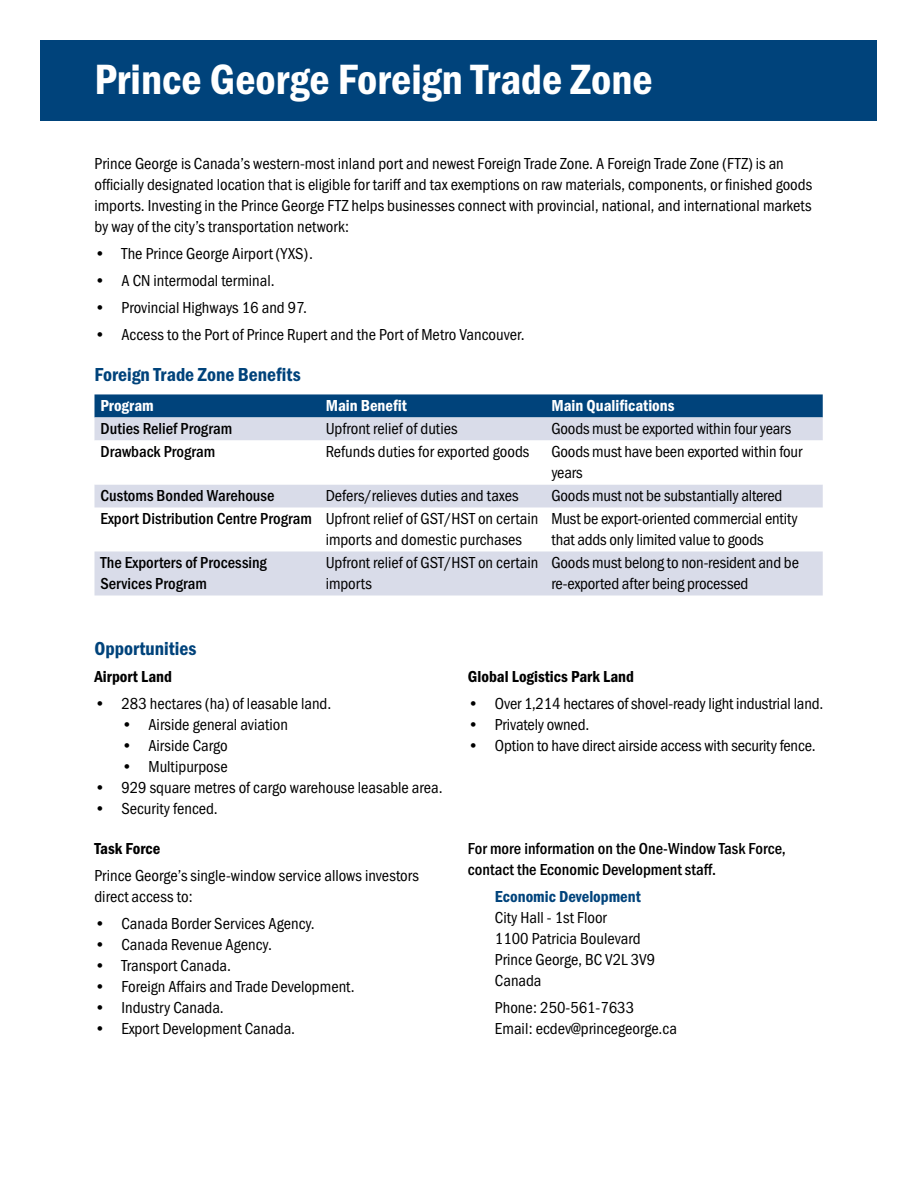
<style>
.page{position:relative;width:918px;height:1188px;background:#fff}
.page>*{position:absolute;margin:0;border:0;box-sizing:border-box;transform-origin:0 0}
.t1{font:43.95px "Franklin Gothic URW Con Dem";color:#fff}
.t2{font:19.5px "Franklin Gothic URW Con Dem";color:#00437b}
.t3{font:16.5px/21px "Franklin Gothic URW Con Boo";color:#000}
.t4{font:500 16.5px/21px "Franklin Gothic URW Con";color:#000}
.t5{font:16.5px "Franklin Gothic URW Con Dem";color:#000}
.t6{font:16.5px "Franklin Gothic URW Con Dem";color:#fff}
.t7{font:16.5px "Franklin Gothic URW Con Dem";color:#00437b}
.s1{font-family:"Franklin Gothic URW Con Boo";font-weight:400}
</style>
<div class="page">
<div style="left:40px;top:40px;width:838px;height:82px;background:#00437b"></div>
<div style="left:94px;top:394px;width:729px;height:23px;background:#00437b"></div>
<svg style="left:94px;top:417px;width:729px;height:179px;fill:#d9dce9"></svg>
<svg style="left:94px;top:440px;width:729px;height:44px"></svg>
<h1 class="t1" style="left:94px;top:50px;width:560px">Prince George Foreign Trade Zone</h1>
<p class="t3" style="left:94px;top:153px;width:719px">Prince George is Canada’s western-most inland port and newest Foreign Trade Zone. A Foreign Trade Zone (FTZ) is an officially designated location that is eligible for tariff and tax exemptions on raw materials, components, or finished goods imports. Investing in the Prince George FTZ helps businesses connect with provincial, national, and international markets by way of the city’s transportation network:</p>
<p class="t3" style="left:94px;top:243px;width:220px">• The Prince George Airport (YXS).</p>
<p class="t3" style="left:94px;top:270px;width:182px">• A CN intermodal terminal.</p>
<p class="t3" style="left:94px;top:297px;width:214px">• Provincial Highways 16 and 97.</p>
<p class="t3" style="left:94px;top:324px;width:432px">• Access to the Port of Prince Rupert and the Port of Metro Vancouver.</p>
<p class="t2" style="left:94px;top:361px;width:208px">Foreign Trade Zone Benefits</p>
<p class="t6" style="left:100px;top:395px;width:55px">Program</p>
<p class="t6" style="left:326px;top:395px;width:83px">Main Benefit</p>
<p class="t6" style="left:551px;top:395px;width:125px">Main Qualifications</p>
<p class="t4" style="left:100px;top:418px;width:133px">Duties Relief Program</p>
<p class="t3" style="left:326px;top:418px;width:134px">Upfront relief of duties</p>
<p class="t3" style="left:551px;top:418px;width:241px">Goods must be exported within four years</p>
<p class="t4" style="left:100px;top:441px;width:116px">Drawback Program</p>
<p class="t3" style="left:326px;top:441px;width:205px">Refunds duties for exported goods</p>
<p class="t3" style="left:551px;top:441px;width:252px">Goods must have been exported within four years</p>
<p class="t4" style="left:100px;top:485px;width:175px">Customs Bonded Warehouse</p>
<p class="t3" style="left:326px;top:485px;width:195px">Defers/relieves duties and taxes</p>
<p class="t3" style="left:551px;top:485px;width:233px">Goods must not be substantially altered</p>
<p class="t4" style="left:100px;top:508px;width:439px">Export Distribution Centre Program <span class="s1">Upfront relief of GST/HST on certain</span></p>
<p class="t3" style="left:326px;top:529px;width:198px">imports and domestic purchases</p>
<p class="t3" style="left:551px;top:508px;width:248px">Must be export-oriented commercial entity that adds only limited value to goods</p>
<p class="t4" style="left:100px;top:552px;width:168px">The Exporters of Processing<br>Services Program</p>
<p class="t3" style="left:326px;top:552px;width:214px">Upfront relief of GST/HST on certain imports</p>
<p class="t3" style="left:551px;top:552px;width:249px">Goods must belong to non-resident and be re-exported after being processed</p>
<p class="t2" style="left:94px;top:635px;width:103px">Opportunities</p>
<p class="t5" style="left:94px;top:665px;width:79px">Airport Land</p>
<p class="t3" style="left:94px;top:692px;width:238px">• 283 hectares (ha) of leasable land.</p>
<p class="t3" style="left:121px;top:713px;width:168px">• Airside general aviation</p>
<p class="t3" style="left:121px;top:734px;width:108px">• Airside Cargo</p>
<p class="t3" style="left:121px;top:755px;width:108px">• Multipurpose</p>
<p class="t3" style="left:94px;top:776px;width:350px">• 929 square metres of cargo warehouse leasable area.</p>
<p class="t3" style="left:94px;top:797px;width:125px">• Security fenced.</p>
<p class="t5" style="left:94px;top:838px;width:68px">Task Force</p>
<p class="t3" style="left:94px;top:865px;width:326px">Prince George’s single-window service allows investors direct access to:</p>
<p class="t3" style="left:94px;top:913px;width:222px">• Canada Border Services Agency.</p>
<p class="t3" style="left:94px;top:934px;width:179px">• Canada Revenue Agency.</p>
<p class="t3" style="left:94px;top:955px;width:138px">• Transport Canada.</p>
<p class="t3" style="left:94px;top:976px;width:262px">• Foreign Affairs and Trade Development.</p>
<p class="t3" style="left:94px;top:997px;width:131px">• Industry Canada.</p>
<p class="t3" style="left:94px;top:1018px;width:202px">• Export Development Canada.</p>
<p class="t5" style="left:468px;top:665px;width:168px">Global Logistics Park Land</p>
<p class="t3" style="left:468px;top:692px;width:357px">• Over 1,214 hectares of shovel-ready light industrial land.</p>
<p class="t3" style="left:468px;top:713px;width:123px">• Privately owned.</p>
<p class="t3" style="left:468px;top:734px;width:349px">• Option to have direct airside access with security fence.</p>
<p class="t4" style="left:468px;top:838px;width:319px">For more information on the One-Window Task Force, contact the Economic Development staff.</p>
<p class="t7" style="left:495px;top:886px;width:147px">Economic Development</p>
<p class="t3" style="left:495px;top:907px;width:162px">City Hall - 1st Floor<br>1100 Patricia Boulevard<br>Prince George, BC V2L 3V9<br>Canada</p>
<p class="t3" style="left:495px;top:997px;width:184px">Phone: 250-561-7633<br>Email: ecdev@princegeorge.ca</p>
</div>
